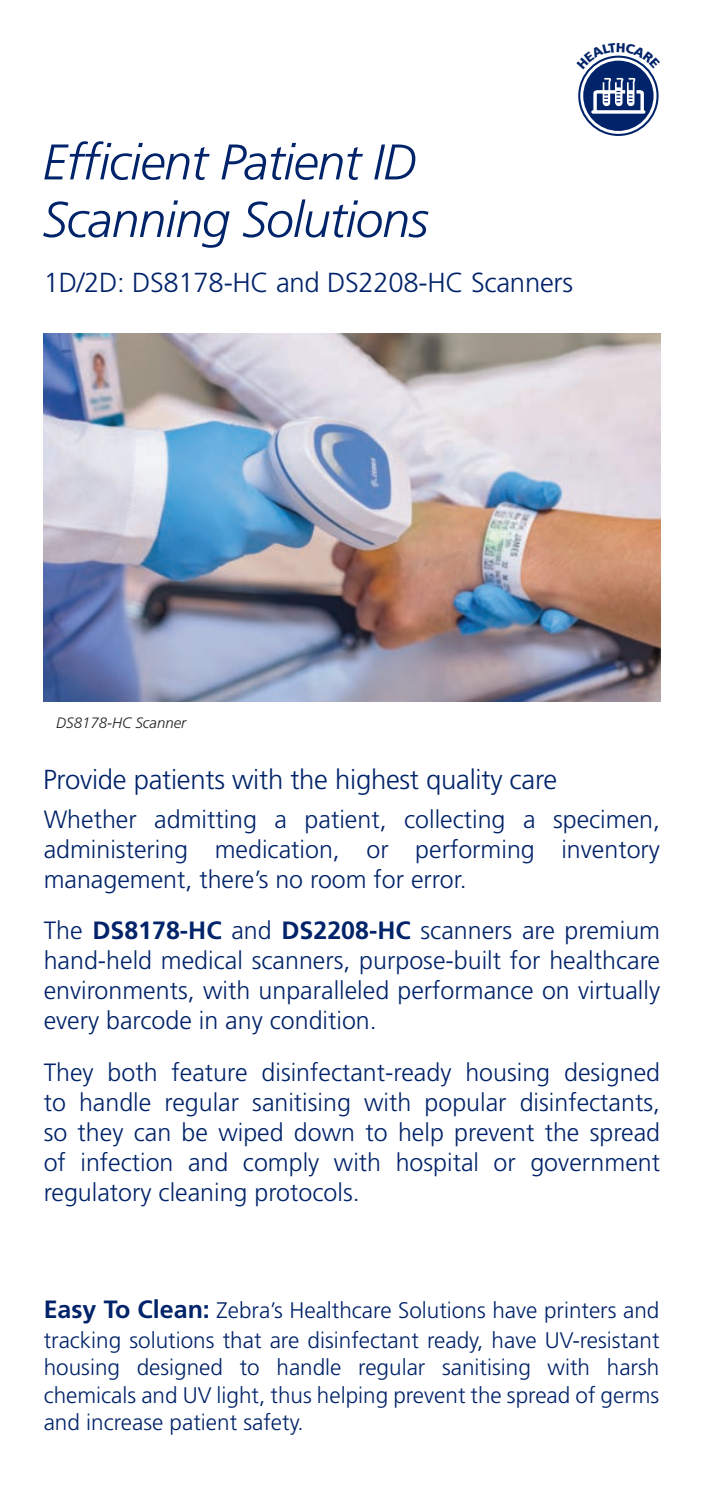
<style>
.page{position:relative;width:702px;height:1489px;background:#fff}
.page>*{position:absolute;margin:0;border:0;box-sizing:border-box;transform-origin:0 0}
.t1{font:italic 300 50px/57.5px "Frutiger";letter-spacing:-.02em;color:#002369}
.t2{font:300 27.5px "Frutiger";letter-spacing:-.01em;color:#002369}
.t3{font:300 25px/30px "Frutiger";color:#002369;text-align:justify}
.t4{font:300 22.5px/27px "Frutiger";color:#002369}
.t5{font:italic 300 15px "Frutiger";color:#231f20}
.s1{font-weight:700}
.s2{font-weight:700;font-size:25px}
</style>
<div class="page">
<img style="left:43px;top:333px;width:617px;height:368px">
<svg style="left:578px;top:55px;width:81px;height:76px"></svg>
<h1 class="t1" style="left:42px;top:133px;width:387px">Efficient Patient ID<br>Scanning Solutions</h1>
<p class="t2" style="left:44px;top:267px;width:531px">1D/2D: DS8178-HC and DS2208-HC Scanners</p>
<p class="t5" style="left:56px;top:714px;width:132px">DS8178-HC Scanner</p>
<p class="t2" style="left:43px;top:764px;width:515px">Provide patients with the highest quality care</p>
<p class="t3" style="left:44px;top:804px;width:618px">Whether admitting a patient, collecting a specimen, administering medication, or performing inventory management, there’s no room for error.</p>
<p class="t3" style="left:44px;top:915px;width:618px">The <span class="s1">DS8178-HC</span> and <span class="s1">DS2208-HC</span> scanners are premium hand-held medical scanners, purpose-built for healthcare environments, with unparalleled performance on virtually every barcode in any condition.</p>
<p class="t3" style="left:44px;top:1056px;width:618px">They both feature disinfectant-ready housing designed to handle regular sanitising with popular disinfectants, so they can be wiped down to help prevent the spread of infection and comply with hospital or government regulatory cleaning protocols.</p>
<p class="t4" style="left:44px;top:1295px;width:617px;line-height:30px"><span class="s2">Easy To Clean:</span> Zebra’s Healthcare Solutions have printers and tracking solutions that are disinfectant ready, have UV-resistant</p>
<p class="t4" style="left:44px;top:1353px;width:617px;text-align:justify">housing designed to handle regular sanitising with harsh chemicals and UV light, thus helping prevent the spread of germs and increase patient safety.</p>
</div>
